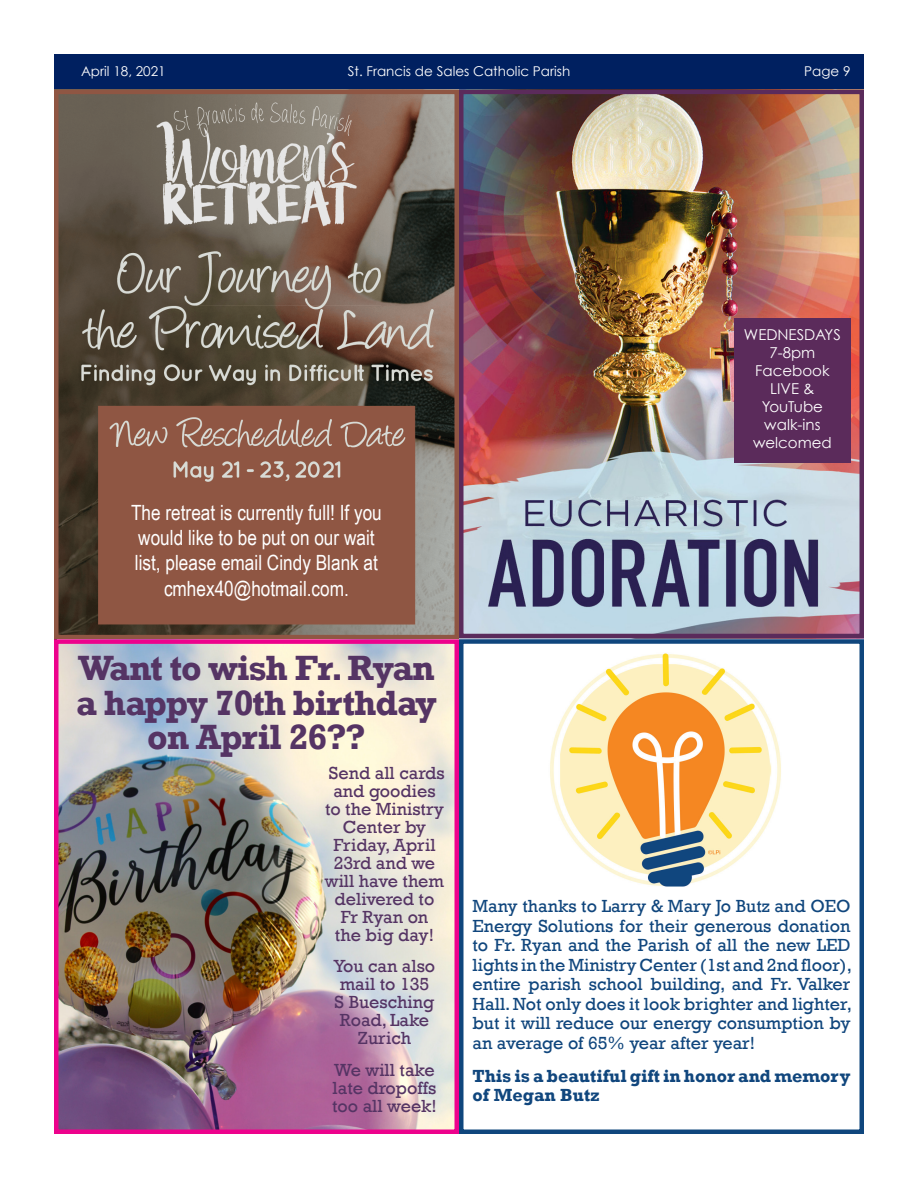
<style>
.page{position:relative;width:918px;height:1188px;background:#fff}
.page>*{position:absolute;margin:0;border:0;box-sizing:border-box;transform-origin:0 0}
.t1{font:700 36px/34.5px "Rockwell";letter-spacing:-.03em;color:#553464;text-align:center}
.t2{font:21px/25.2px "Arial Narrow";color:#fff;text-align:center}
.t3{font:18px/19.5px "Rockwell";color:#10467d;text-align:justify}
.t4{font:18px/18px "Rockwell";color:#553464;text-align:center}
.t5{font:700 18px/19.5px "Rockwell";color:#10467d}
.t6{font:15px/18px "Century Gothic";color:#fff;text-align:center}
.t7{font:13.5px "Century Gothic";color:#fff}
</style>
<div class="page">
<div style="left:54px;top:54px;width:810px;height:37px;background:#002060"></div>
<img style="left:59px;top:95px;width:805px;height:544px">
<div style="left:54px;top:90px;width:405px;height:549px;border:4px solid #8f5643"></div>
<div style="left:111px;top:505px;width:291px;height:108px;background:#8f5643"></div>
<div style="left:459px;top:639px;width:405px;height:495px;border:4px solid #0f467d"></div>
<img style="left:550px;top:653px;width:231px;height:234px">
<img style="left:59px;top:644px;width:395px;height:485px">
<div style="left:54px;top:639px;width:405px;height:495px;border:4px solid #ed028c"></div>
<div style="left:459px;top:90px;width:405px;height:548px;border:4px solid #5b2b5b"></div>
<div style="left:734px;top:318px;width:116px;height:145px;background:#5b2b5b"></div>
<p class="t7" style="left:81px;top:63px;width:86px">April 18, 2021</p>
<p class="t7" style="left:348px;top:63px;width:224px">St. Francis de Sales Catholic Parish</p>
<p class="t7" style="left:804px;top:63px;width:48px">Page 9</p>
<p class="t2" style="left:131px;top:499px;width:252px">The retreat is currently full! If you would like to be put on our wait list, please email Cindy Blank at cmhex40@hotmail.com.</p>
<p class="t1" style="left:76px;top:651px;width:362px">Want to wish Fr. Ryan a happy 70th birthday on April 26??</p>
<p class="t4" style="left:325px;top:764px;width:121px">Send all cards and goodies to the Ministry<br>Center by<br>Friday, April<br>23rd and we will have them delivered to<br>Fr Ryan on<br>the big day!</p>
<p class="t4" style="left:334px;top:957px;width:103px">You can also mail to 135<br>S Buesching<br>Road, Lake<br>Zurich</p>
<p class="t4" style="left:332px;top:1061px;width:106px;text-align:left">We will take late dropoffs too all week!</p>
<p class="t6" style="left:744px;top:326px;width:98px">WEDNESDAYS<br>7-8pm</p>
<p class="t6" style="left:755px;top:362px;width:76px">Facebook<br>LIVE &amp;<br>YouTube</p>
<p class="t6" style="left:753px;top:416px;width:80px">walk-ins welcomed</p>
<p class="t3" style="left:472px;top:896px;width:381px">Many thanks to Larry &amp; Mary Jo Butz and OEO Energy Solutions for their generous donation to Fr. Ryan and the Parish of all the new LED lights in the Ministry Center (1st and 2nd floor), entire parish school building, and Fr. Valker Hall. Not only does it look brighter and lighter, but it will reduce our energy consumption by an average of 65% year after year!</p>
<p class="t5" style="left:472px;top:1066px;width:379px">This is a beautiful gift in honor and memory of Megan Butz</p>
</div>
